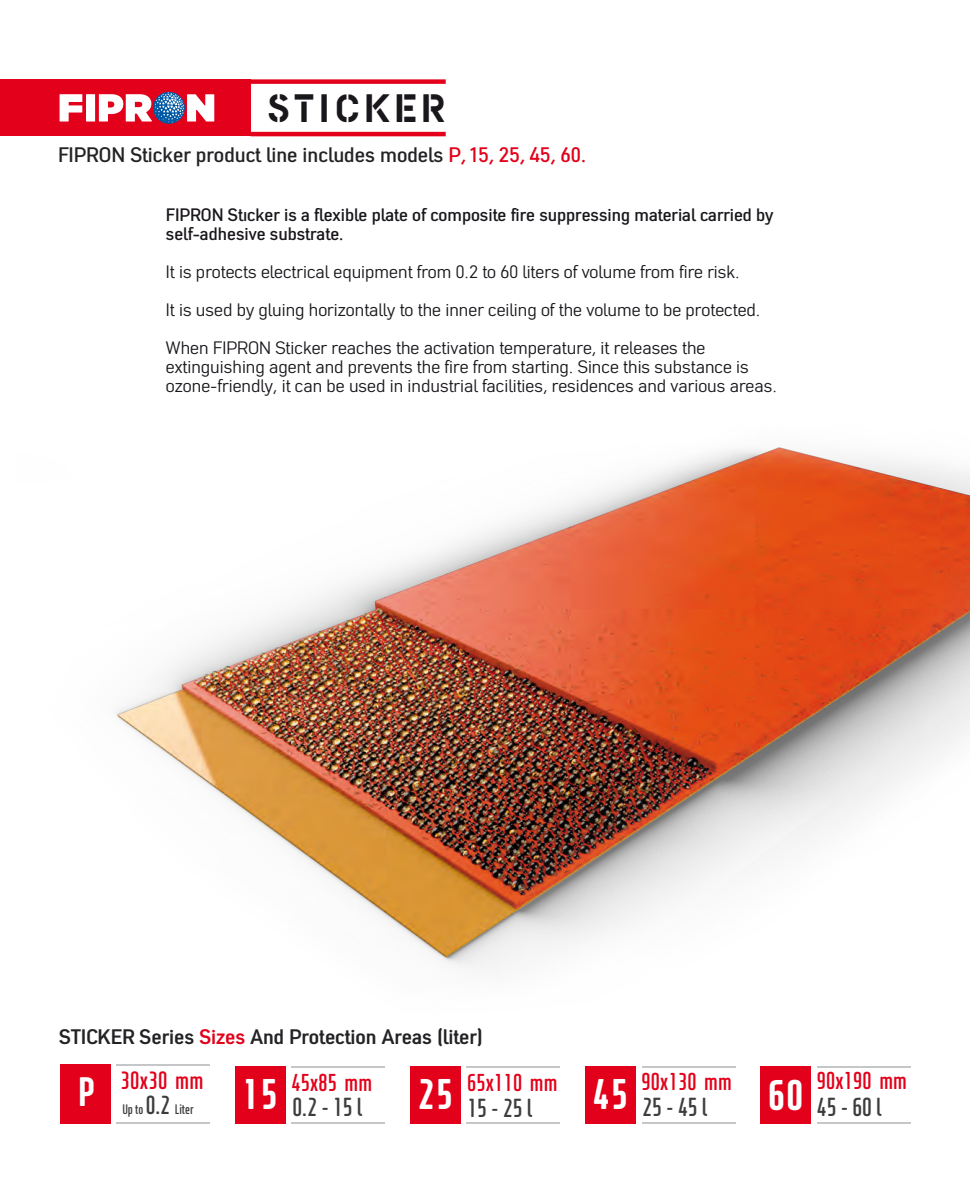
<style>
.page{position:relative;width:970px;height:1183px;background:#fff}
.page>*{position:absolute;margin:0;border:0;box-sizing:border-box;transform-origin:0 0}
.t1{font:900 42.15px "XXII Neue Norm Rnd Cnd";color:#fff}
.t2{font:40.5px "PF Stamps Pro Solid";letter-spacing:.09em;color:#1a171c}
.t3{font:900 40.35px "XXII Neue Norm Rnd Cnd";color:#fff}
.t4{font:700 25.65px "XXII Neue Norm Rnd Cnd";color:#3d3d3f}
.t5{font:700 24.6px "XXII Neue Norm Rnd Cnd";letter-spacing:.01em;color:#e2001a}
.t6{font:700 24px "XXII Neue Norm Rnd Cnd";letter-spacing:.01em;color:#e2001a}
.t7{font:500 21px "Nota";color:#232326}
.t8{font:700 21px "Nota";color:#232326}
.t9{font:18px/38.1px "Nota";color:#1a171c}
.t10{font:500 18px/19px "Nota";color:#1a171c}
.t11{font:700 13.5px "XXII Neue Norm Rnd Cnd";color:#3d3d3f}
.s1{color:#e2001a}
.s2{font-size:25.65px}
.s3{font-weight:900;font-size:42.15px;color:#fff}
.s4{font-size:25.65px;color:#3d3d3f}
</style>
<div class="page">
<div style="left:0;top:79px;width:250px;height:57px;background:#e2001a"></div>
<div style="left:250px;top:79px;width:195px;height:5px;background:#e2001a"></div>
<hr style="left:250px;top:132px;width:195px;height:4px;background:#e2001a">
<svg style="left:60px;top:92px;width:154px;height:31px"></svg>
<div style="left:60px;top:1063px;width:50px;height:60px;background:#e2001a"></div>
<hr style="left:116px;top:1121px;width:94px;height:2px;background:#c5c6c8">
<hr style="left:116px;top:1063px;width:94px;height:2px;background:#c5c6c8">
<div style="left:235px;top:1065px;width:50px;height:58px;background:#e2001a"></div>
<hr style="left:291px;top:1121px;width:94px;height:2px;background:#c5c6c8">
<hr style="left:291px;top:1065px;width:94px;height:2px;background:#c5c6c8">
<div style="left:410px;top:1065px;width:51px;height:58px;background:#e2001a"></div>
<hr style="left:466px;top:1121px;width:94px;height:2px;background:#c5c6c8">
<hr style="left:466px;top:1065px;width:94px;height:2px;background:#c5c6c8">
<div style="left:585px;top:1065px;width:51px;height:58px;background:#e2001a"></div>
<hr style="left:642px;top:1121px;width:93px;height:2px;background:#c5c6c8">
<hr style="left:642px;top:1065px;width:93px;height:2px;background:#c5c6c8">
<div style="left:760px;top:1065px;width:51px;height:58px;background:#e2001a"></div>
<hr style="left:817px;top:1121px;width:93px;height:2px;background:#c5c6c8">
<hr style="left:817px;top:1065px;width:93px;height:2px;background:#c5c6c8">
<img style="left:115px;top:447px;width:854px;height:523px">
<h2 class="t2" style="left:267px;top:92px;width:180px">STICKER</h2>
<p class="t7" style="left:58px;top:145px;width:529px">FIPRON Sticker product line includes models <span class="s1">P, 15, 25, 45, 60.</span></p>
<p class="t10" style="left:166px;top:206px;width:609px">FIPRON Stıcker is a flexible plate of composite fire suppressing material carried by self-adhesive substrate.</p>
<p class="t9" style="left:166px;top:254px;width:596px">It is protects electrical equipment from 0.2 to 60 liters of volume from fire risk.<br>It is used by gluing horizontally to the inner ceiling of the volume to be protected.<br>When FIPRON Sticker reaches the activation temperature, it releases the</p>
<p class="t9" style="left:166px;top:359px;width:612px;line-height:19px">extinguishing agent and prevents the fire from starting. Since this substance is ozone-friendly, it can be used in industrial facilities, residences and various areas.</p>
<p class="t8" style="left:59px;top:1027px;width:425px">STICKER Series <span class="s1">Sizes</span> And Protection Areas (liter)</p>
<h3 class="t3" style="left:78px;top:1075px;width:19px">P</h3>
<h3 class="t5" style="left:120px;top:1069px;width:84px">30x30 mm</h3>
<p class="t11" style="left:122px;top:1103px;width:73px">Up to <span class="s2">0.2</span> Liter</p>
<h3 class="t6" style="left:816px;top:1070px;width:92px">90x190 mm</h3>
<h3 class="t6" style="left:641px;top:1071px;width:92px">90x130 mm</h3>
<h3 class="t4" style="left:768px;top:1095px;width:116px"><sup>60</sup> 45 - 60 l</h3>
<h3 class="t6" style="left:467px;top:1072px;width:242px">65x110 mm <span class="s3">45</span> <span class="s4">25 - 45 l</span></h3>
<h3 class="t6" style="left:291px;top:1072px;width:82px">45x85 mm</h3>
<h1 class="t1" style="left:242px;top:1076px;width:37px">15</h1>
<h3 class="t4" style="left:417px;top:1097px;width:116px"><sup>25</sup> 15 - 25 l</h3>
<h3 class="t4" style="left:292px;top:1095px;width:72px">0.2 - 15 l</h3>
</div>
